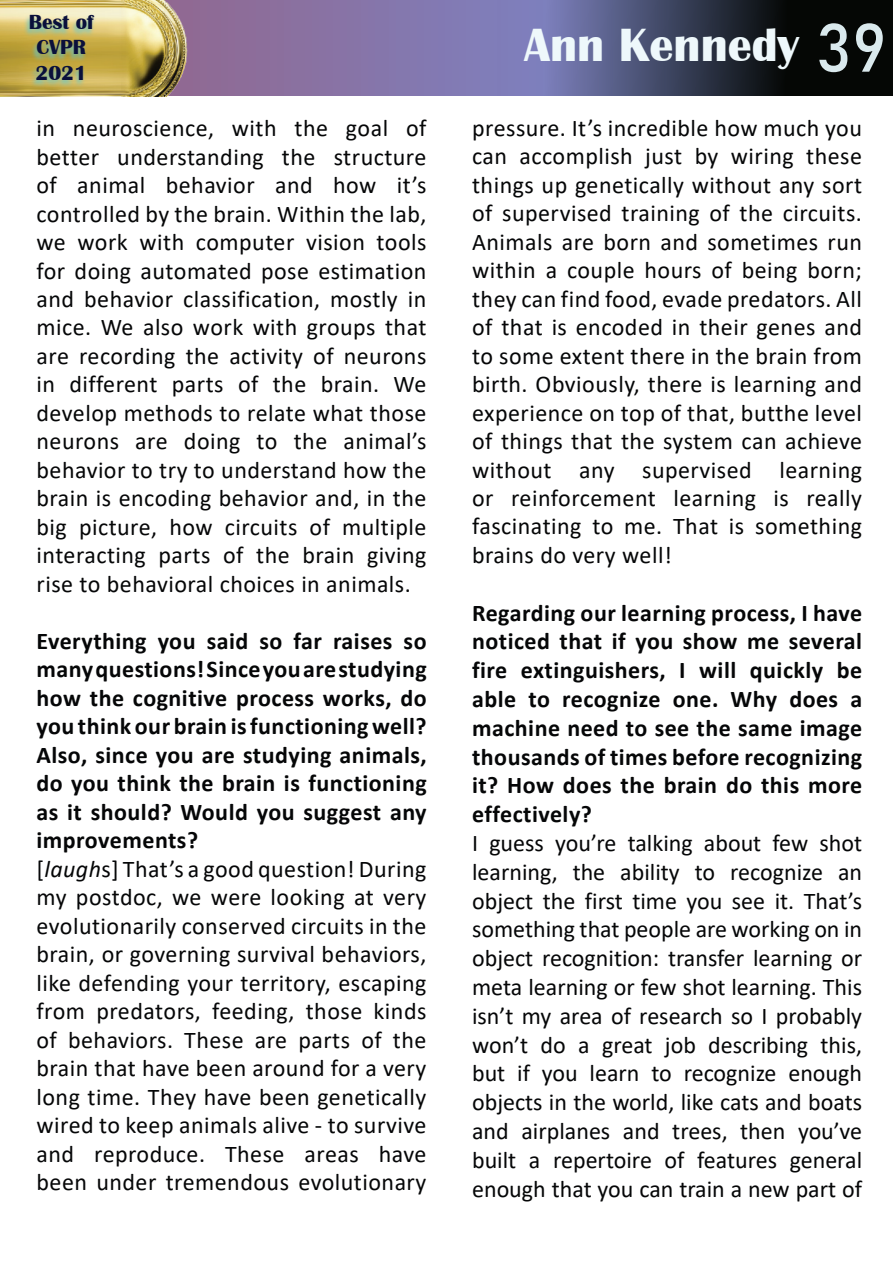
<style>
.page{position:relative;width:893px;height:1263px;background:#fff}
.page>*{position:absolute;margin:0;border:0;box-sizing:border-box;transform-origin:0 0}
.t1{font:700 48px "Britannic";color:#eef8fb}
.t2{font:24px/28.5px "Calibri";letter-spacing:.02em;color:#050607;text-align:justify}
.t3{font:700 24px/28.8px "Calibri";letter-spacing:.02em;color:#050607;text-align:justify}
.t4{font:700 21px/25.2px "Britannic";color:#0a103b;text-align:center}
.s1{font-weight:700}
.s2{font-style:italic}
.s3{font-family:"Bahnschrift";font-weight:400;font-size:67.5px;color:#dae9ed}
</style>
<div class="page">
<svg style="left:194px;top:0;width:303px;height:96px;background:#8773a6"></svg>
<svg style="left:497px;top:0;width:396px;height:96px;background:#383c55"></svg>
<img style="left:0;top:0;width:194px;height:96px">
<div style="left:23px;top:15px;width:73px;height:73px;background:#64c8cd;opacity:.75"></div>
<p class="t4" style="left:29px;top:10px;width:66px">Best of<br>CVPR<br>2021</p>
<p class="t2" style="left:37px;top:113px;width:391px">in neuroscience, with the goal of better understanding the structure of animal behavior and how it’s controlled by the brain. Within the lab, we work with computer vision tools for doing automated pose estimation and behavior classification, mostly in mice. We also work with groups that are recording the activity of neurons in different parts of the brain. We develop methods to relate what those neurons are doing to the animal’s behavior to try to understand how the brain is encoding behavior and, in the big picture, how circuits of multiple interacting parts of the brain giving rise to behavioral choices in animals.</p>
<p class="t2" style="left:37px;top:626px;width:392px;text-align:left"><span class="s1">Everything you said so far raises so many questions! Since you are studying how the cognitive process works, do you think our brain is functioning well?<br>Also, since you are studying animals, do you think the brain is functioning as it should? Would you suggest any improvements?<br></span>[<span class="s2">laugh</span>s] That’s a good question! During my postdoc, we were looking at very evolutionarily conserved circuits in the brain, or governing survival behaviors, like defending your territory, escaping from predators, feeding, those kinds of behaviors. These are parts of the brain that have been around for a very long time. They have been genetically wired to keep animals alive - to survive and reproduce. These areas have been under tremendous evolutionary</p>
<h1 class="t1" style="left:524px;top:18px;width:364px">Ann Kennedy <span class="s3">39</span></h1>
<p class="t2" style="left:472px;top:113px;width:391px">pressure. It’s incredible how much you can accomplish just by wiring these things up genetically without any sort of supervised training of the circuits.<br>Animals are born and sometimes run within a couple hours of being born; they can find food, evade predators. All of that is encoded in their genes and to some extent there in the brain from birth. Obviously, there is learning and experience on top of that, butthe level of things that the system can achieve without any supervised learning or reinforcement learning is really fascinating to me. That is something brains do very well!</p>
<p class="t3" style="left:472px;top:598px;width:392px">Regarding our learning process, I have noticed that if you show me several fire extinguishers, I will quickly be able to recognize one. Why does a machine need to see the same image thousands of times before recognizing it? How does the brain do this more effectively?</p>
<p class="t2" style="left:472px;top:828px;width:392px">I guess you’re talking about few shot learning, the ability to recognize an object the first time you see it. That’s something that people are working on in object recognition: transfer learning or meta learning or few shot learning. This isn’t my area of research so I probably won’t do a great job describing this, but if you learn to recognize enough objects in the world, like cats and boats and airplanes and trees, then you’ve built a repertoire of features general enough that you can train a new part of</p>
</div>
